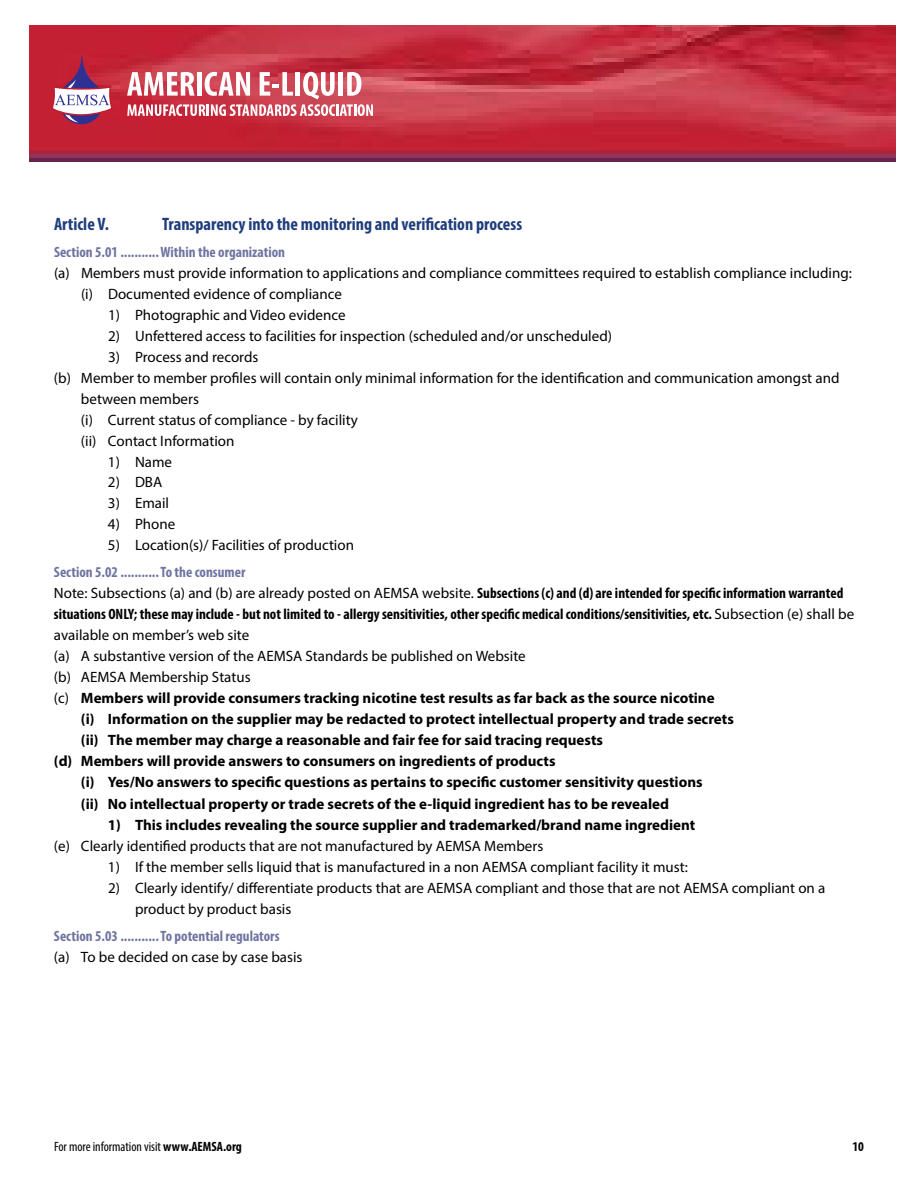
<style>
.page{position:relative;width:918px;height:1188px;background:#fff}
.page>*{position:absolute;margin:0;border:0;box-sizing:border-box;transform-origin:0 0}
.t1{font:700 condensed 18px "Myriad Pro";color:#1f3d7c}
.t2{font:15px/21px "Myriad Pro";color:#000}
.t3{font:700 15px "Myriad Pro";color:#000}
.t4{font:700 condensed 15px "Myriad Pro";color:#000}
.t5{font:700 condensed 15px "Myriad Pro";color:#6f74a1}
.t6{font:condensed 13.5px "Myriad Pro";color:#000}
.t7{font:700 condensed 13.5px "Myriad Pro";color:#000}
.s1{font-weight:400;font-stretch:normal}
.s2{font-weight:400}
.s3{font-weight:700}
</style>
<div class="page">
<img style="left:29px;top:25px;width:866px;height:137px">
<svg style="left:51px;top:55px;width:62px;height:69px"></svg>
<svg style="left:127px;top:72px;width:246px;height:44px"></svg>
<p class="t1" style="left:54px;top:212px;width:57px">Article V.</p>
<p class="t1" style="left:162px;top:212px;width:362px">Transparency into the monitoring and verification process</p>
<p class="t5" style="left:54px;top:242px;width:233px">Section 5.01 ...........Within the organization</p>
<p class="t2" style="left:81px;top:262px;width:772px;text-indent:-27px">(a) Members must provide information to applications and compliance committees required to establish compliance including: (i) Documented evidence of compliance</p>
<p class="t2" style="left:108px;top:304px;width:239px">1) Photographic and Video evidence</p>
<p class="t2" style="left:108px;top:325px;width:506px">2) Unfettered access to facilities for inspection (scheduled and/or unscheduled)</p>
<p class="t2" style="left:108px;top:346px;width:152px">3) Process and records</p>
<p class="t2" style="left:54px;top:367px;width:787px">(b) Member to member profiles will contain only minimal information for the identification and communication amongst and</p>
<p class="t2" style="left:81px;top:388px;width:120px">between members</p>
<p class="t2" style="left:81px;top:409px;width:279px">(i) Current status of compliance - by facility</p>
<p class="t2" style="left:81px;top:430px;width:155px">(ii) Contact Information</p>
<p class="t2" style="left:108px;top:451px;width:66px">1) Name</p>
<p class="t2" style="left:108px;top:472px;width:56px">2) DBA</p>
<p class="t2" style="left:108px;top:493px;width:63px">3) Email</p>
<p class="t2" style="left:108px;top:514px;width:69px">4) Phone</p>
<p class="t2" style="left:108px;top:535px;width:248px">5) Location(s)/ Facilities of production</p>
<p class="t5" style="left:54px;top:563px;width:193px">Section 5.02 ...........To the consumer</p>
<p class="t4" style="left:54px;top:584px;width:791px"><span class="s1">Note: Subsections (a) and (b) are already posted on AEMSA website.</span> Subsections (c) and (d) are intended for specific information warranted</p>
<p class="t4" style="left:54px;top:605px;width:802px">situations ONLY; these may include - but not limited to - allergy sensitivities, other specific medical conditions/sensitivities, etc. <span class="s1">Subsection (e) shall be</span></p>
<p class="t2" style="left:54px;top:625px;width:197px">available on member’s web site</p>
<p class="t2" style="left:54px;top:646px;width:473px">(a) A substantive version of the AEMSA Standards be published on Website</p>
<p class="t2" style="left:54px;top:667px;width:198px">(b) AEMSA Membership Status</p>
<p class="t3" style="left:54px;top:689px;width:662px"><span class="s2">(c)</span> Members will provide consumers tracking nicotine test results as far back as the source nicotine</p>
<p class="t3" style="left:81px;top:710px;width:654px">(i) Information on the supplier may be redacted to protect intellectual property and trade secrets</p>
<p class="t3" style="left:81px;top:731px;width:524px">(ii) The member may charge a reasonable and fair fee for said tracing requests</p>
<p class="t3" style="left:54px;top:752px;width:503px">(d) Members will provide answers to consumers on ingredients of products</p>
<p class="t3" style="left:81px;top:773px;width:623px">(i) Yes/No answers to specific questions as pertains to specific customer sensitivity questions</p>
<p class="t3" style="left:81px;top:794px;width:590px">(ii) No intellectual property or trade secrets of the e-liquid ingredient has to be revealed</p>
<p class="t3" style="left:108px;top:815px;width:589px">1) This includes revealing the source supplier and trademarked/brand name ingredient</p>
<p class="t2" style="left:54px;top:835px;width:491px">(e) Clearly identified products that are not manufactured by AEMSA Members</p>
<p class="t2" style="left:108px;top:856px;width:581px">1) If the member sells liquid that is manufactured in a non AEMSA compliant facility it must:</p>
<p class="t2" style="left:135px;top:877px;width:692px;text-indent:-27px">2) Clearly identify/ differentiate products that are AEMSA compliant and those that are not AEMSA compliant on a product by product basis</p>
<p class="t5" style="left:54px;top:926px;width:227px">Section 5.03 ...........To potential regulators</p>
<p class="t2" style="left:54px;top:946px;width:250px">(a) To be decided on case by case basis</p>
<p class="t6" style="left:54px;top:1139px;width:189px">For more information visit <span class="s3">www.AEMSA.org</span></p>
<p class="t7" style="left:852px;top:1138px;width:13px">10</p>
</div>
